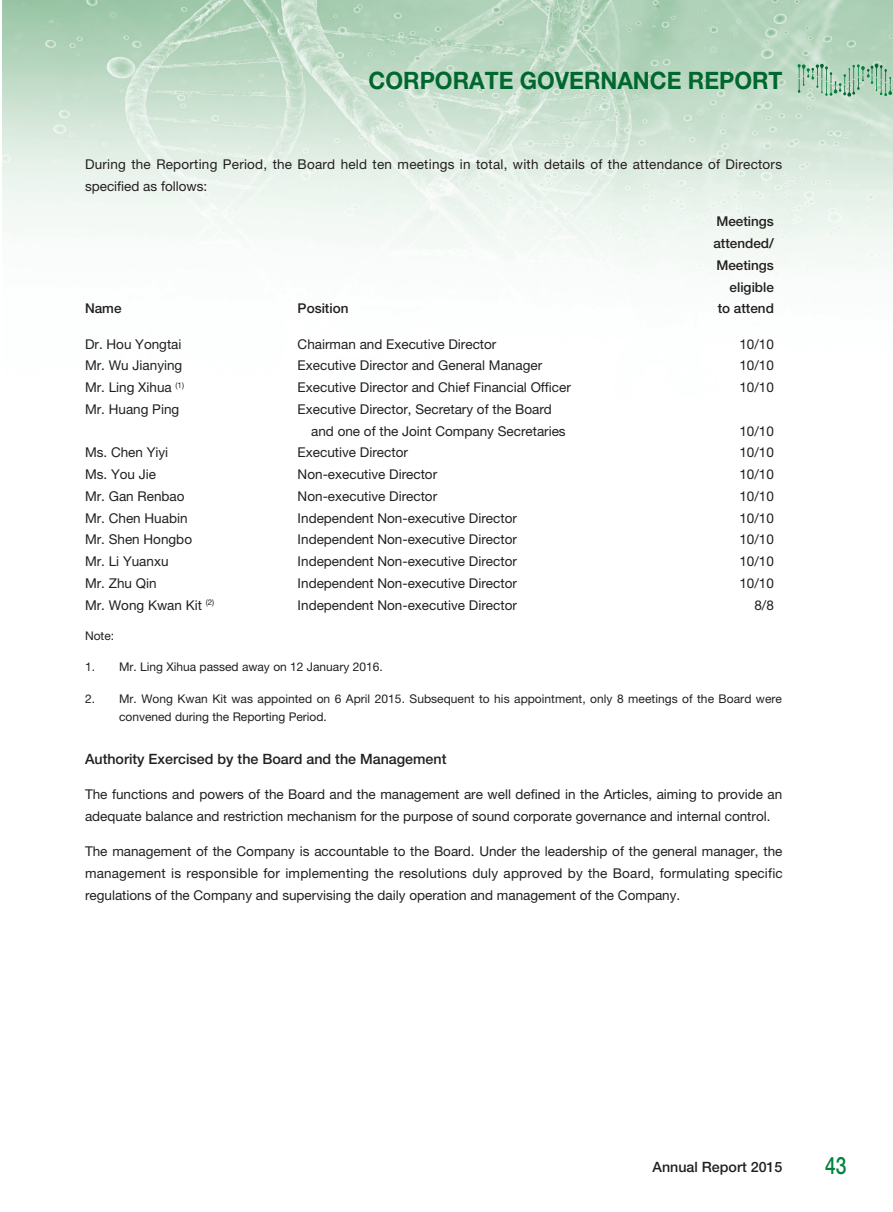
<style>
.page{position:relative;width:893px;height:1212px;background:#fff}
.page>*{position:absolute;margin:0;border:0;box-sizing:border-box;transform-origin:0 0}
.t1{font:700 24px "Helvetica Neue LT Std";color:#00672e;scale:.95 1}
.t2{font:500 24px "Helvetica Neue LT Std";color:#00843d;scale:.8 1}
._4__副標題{font:500 14.25px "Helvetica Neue LT Std";color:#231f20}
._1__內文{font:13.5px/21.8px "Helvetica Neue LT Std";color:#231f20}
._1__內文-2{font:500 13.5px "Helvetica Neue LT Std";color:#231f20}
._2__附註內文{font:12px/18px "Helvetica Neue LT Std";letter-spacing:.005em;color:#231f20}
</style>
<div class="page">
<img style="left:2px;top:0;width:891px;height:271px">
<svg style="left:797px;top:64px;width:96px;height:33px;background:#9fc9ae"></svg>
<h1 class="t1" style="left:369px;top:66px;width:437px">CORPORATE GOVERNANCE REPORT</h1>
<p class="_1__內文" style="left:85px;top:154px;width:698px">During the Reporting Period, the Board held ten meetings in total, with details of the attendance of Directors specified as follows:</p>
<p class="_1__內文-2" style="left:85px;top:301px;width:38px">Name</p>
<p class="_1__內文-2" style="left:298px;top:301px;width:52px">Position</p>
<p class="_1__內文-2" style="left:716px;top:214px;width:59px">Meetings</p>
<p class="_1__內文-2" style="left:713px;top:235px;width:62px">attended/</p>
<p class="_1__內文-2" style="left:716px;top:257px;width:59px">Meetings</p>
<p class="_1__內文-2" style="left:730px;top:279px;width:46px">eligible</p>
<p class="_1__內文-2" style="left:718px;top:301px;width:58px">to attend</p>
<p class="_1__內文" style="left:85px;top:333px;width:98px">Dr. Hou Yongtai</p>
<p class="_1__內文" style="left:298px;top:333px;width:200px">Chairman and Executive Director</p>
<p class="_1__內文" style="left:739px;top:333px;width:36px">10/10</p>
<p class="_1__內文" style="left:85px;top:355px;width:99px">Mr. Wu Jianying</p>
<p class="_1__內文" style="left:298px;top:355px;width:246px">Executive Director and General Manager</p>
<p class="_1__內文" style="left:739px;top:355px;width:36px">10/10</p>
<p class="_1__內文" style="left:85px;top:376px;width:100px">Mr. Ling Xihua <sup>(1)</sup></p>
<p class="_1__內文" style="left:298px;top:376px;width:275px">Executive Director and Chief Financial Officer</p>
<p class="_1__內文" style="left:739px;top:376px;width:36px">10/10</p>
<p class="_1__內文" style="left:85px;top:398px;width:96px">Mr. Huang Ping</p>
<p class="_1__內文" style="left:298px;top:398px;width:256px">Executive Director, Secretary of the Board</p>
<p class="_1__內文" style="left:311px;top:420px;width:256px">and one of the Joint Company Secretaries</p>
<p class="_1__內文" style="left:739px;top:420px;width:36px">10/10</p>
<p class="_1__內文" style="left:85px;top:442px;width:85px">Ms. Chen Yiyi</p>
<p class="_1__內文" style="left:298px;top:442px;width:112px">Executive Director</p>
<p class="_1__內文" style="left:739px;top:442px;width:36px">10/10</p>
<p class="_1__內文" style="left:85px;top:463px;width:73px">Ms. You Jie</p>
<p class="_1__內文" style="left:298px;top:463px;width:141px">Non-executive Director</p>
<p class="_1__內文" style="left:739px;top:463px;width:36px">10/10</p>
<p class="_1__內文" style="left:85px;top:485px;width:101px">Mr. Gan Renbao</p>
<p class="_1__內文" style="left:298px;top:485px;width:141px">Non-executive Director</p>
<p class="_1__內文" style="left:739px;top:485px;width:36px">10/10</p>
<p class="_1__內文" style="left:85px;top:507px;width:104px">Mr. Chen Huabin</p>
<p class="_1__內文" style="left:298px;top:507px;width:221px">Independent Non-executive Director</p>
<p class="_1__內文" style="left:739px;top:507px;width:36px">10/10</p>
<p class="_1__內文" style="left:85px;top:529px;width:109px">Mr. Shen Hongbo</p>
<p class="_1__內文" style="left:298px;top:529px;width:221px">Independent Non-executive Director</p>
<p class="_1__內文" style="left:739px;top:529px;width:36px">10/10</p>
<p class="_1__內文" style="left:85px;top:550px;width:85px">Mr. Li Yuanxu</p>
<p class="_1__內文" style="left:298px;top:550px;width:221px">Independent Non-executive Director</p>
<p class="_1__內文" style="left:739px;top:550px;width:36px">10/10</p>
<p class="_1__內文" style="left:85px;top:572px;width:73px">Mr. Zhu Qin</p>
<p class="_1__內文" style="left:298px;top:572px;width:221px">Independent Non-executive Director</p>
<p class="_1__內文" style="left:739px;top:572px;width:36px">10/10</p>
<p class="_1__內文" style="left:85px;top:594px;width:131px">Mr. Wong Kwan Kit <sup>(2)</sup></p>
<p class="_1__內文" style="left:298px;top:594px;width:221px">Independent Non-executive Director</p>
<p class="_1__內文" style="left:754px;top:594px;width:21px">8/8</p>
<p class="_2__附註內文" style="left:85px;top:626px;width:31px">Note:</p>
<p class="_2__附註內文" style="left:85px;top:657px;width:299px">1. Mr. Ling Xihua passed away on 12 January 2016.</p>
<p class="_2__附註內文" style="left:119px;top:689px;width:664px;text-indent:-34px">2. Mr. Wong Kwan Kit was appointed on 6 April 2015. Subsequent to his appointment, only 8 meetings of the Board were convened during the Reporting Period.</p>
<p class="_4__副標題" style="left:85px;top:750px;width:363px">Authority Exercised by the Board and the Management</p>
<p class="_1__內文" style="left:85px;top:783px;width:699px">The functions and powers of the Board and the management are well defined in the Articles, aiming to provide an adequate balance and restriction mechanism for the purpose of sound corporate governance and internal control.</p>
<p class="_1__內文" style="left:85px;top:840px;width:699px;text-align:justify">The management of the Company is accountable to the Board. Under the leadership of the general manager, the management is responsible for implementing the resolutions duly approved by the Board, formulating specific regulations of the Company and supervising the daily operation and management of the Company.</p>
<p class="_4__副標題" style="left:653px;top:1158px;width:131px">Annual Report 2015</p>
<h1 class="t2" style="left:825px;top:1151px;width:28px">43</h1>
</div>
